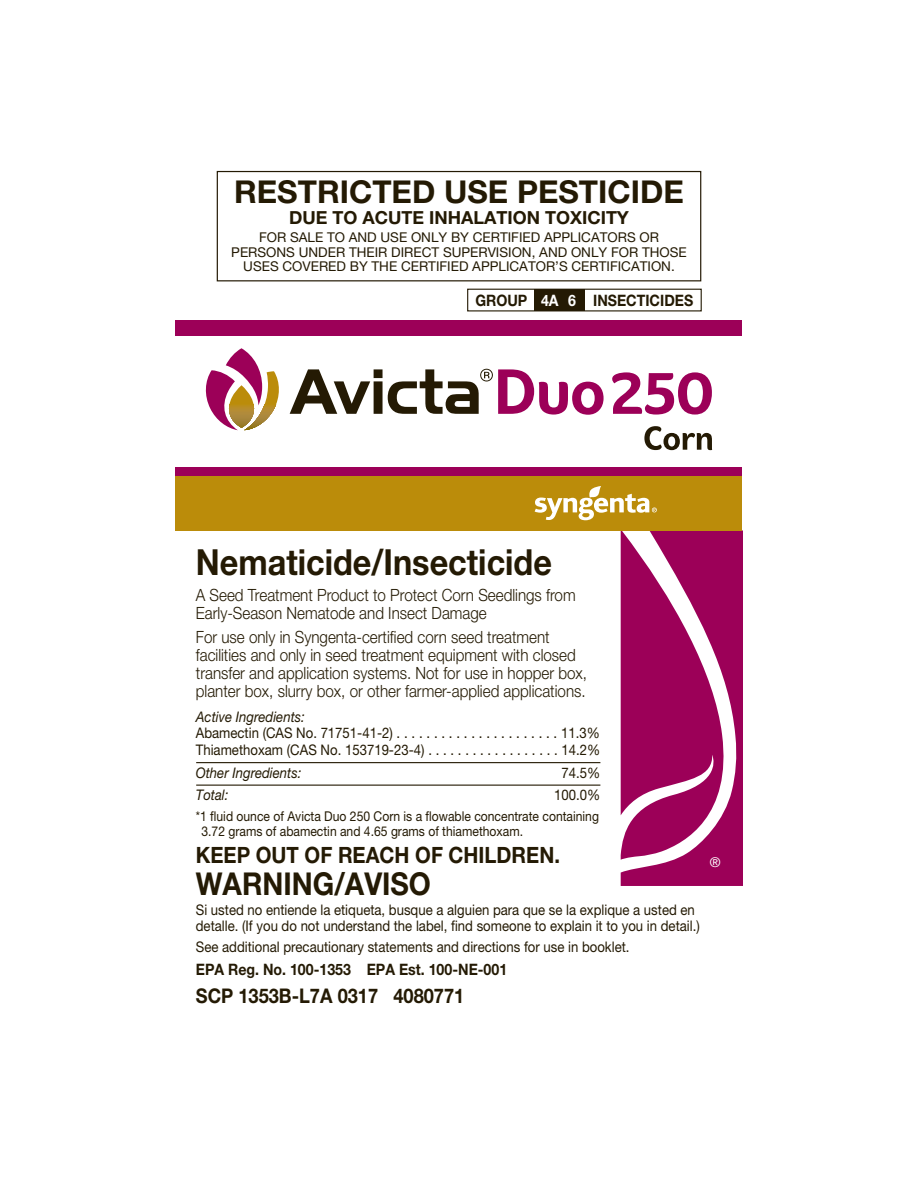
<style>
.page{position:relative;width:918px;height:1188px;background:#fff}
.page>*{position:absolute;margin:0;border:0;box-sizing:border-box;transform-origin:0 0}
.t1{font:700 36px "Helvetica Neue LT Pro";color:#241a04;scale:.9 1}
.t2{font:700 31.5px "Helvetica Neue LT Pro";color:#241a04}
.t3{font:700 31.5px "Helvetica Neue LT Pro";color:#241a04;scale:.9 1}
.t4{font:700 22.5px "Helvetica Neue LT Pro";color:#241a04;scale:.9 1}
.t5{font:700 20.25px "Helvetica Neue LT Pro";color:#241a04;scale:.9 1}
.t6{font:700 18px "Helvetica Neue LT Pro";color:#241a04}
.t7{font:300 16.8px/18px "Helvetica Neue LT Pro";color:#241a04;scale:.9 1}
.t8{font:700 15.75px "Helvetica Neue LT Pro";color:#241a04;scale:.9 1}
.t9{font:14.7px/17px "Helvetica Neue LT Pro";color:#241a04;scale:.9 1}
.t10{font:italic 14.7px "Helvetica Neue LT Pro";color:#241a04;scale:.9 1}
.t11{font:13.5px/14.5px "Helvetica Neue LT Pro";color:#241a04;text-align:center}
.t12{font:13.5px/15.8px "Helvetica Neue LT Pro";color:#241a04;scale:.9 1}
.t13{font:13.5px "Helvetica Neue LT Pro";color:#fff}
.s1{color:#fff}
</style>
<div class="page">
<div style="left:217px;top:171px;width:484px;height:110px;border:1px solid #241a04"></div>
<hr style="left:196px;top:762px;width:404px;height:1px;background:#241a04">
<hr style="left:196px;top:785px;width:404px;height:1px;background:#241a04">
<svg style="left:644px;top:426px;width:68px;height:24px"></svg>
<svg style="left:262px;top:371px;width:17px;height:34px"></svg>
<hr style="left:226px;top:405px;width:55px;height:1px;background:#bb8d14">
<hr style="left:226px;top:406px;width:55px;height:1px;background:#ba8d1c">
<hr style="left:226px;top:407px;width:55px;height:1px;background:#b98d22">
<hr style="left:226px;top:408px;width:55px;height:1px;background:#b88d29">
<hr style="left:226px;top:409px;width:55px;height:1px;background:#b78d2e">
<hr style="left:226px;top:410px;width:55px;height:1px;background:#b68d32">
<hr style="left:226px;top:411px;width:55px;height:1px;background:#b58c36">
<hr style="left:226px;top:412px;width:55px;height:1px;background:#b38c38">
<hr style="left:226px;top:413px;width:55px;height:1px;background:#b18b3a">
<hr style="left:226px;top:414px;width:55px;height:1px;background:#b08b3c">
<hr style="left:226px;top:415px;width:55px;height:1px;background:#ae893d">
<hr style="left:226px;top:416px;width:55px;height:1px;background:#ac893d">
<hr style="left:226px;top:417px;width:55px;height:1px;background:#aa873c">
<hr style="left:226px;top:418px;width:55px;height:1px;background:#a9873c">
<hr style="left:226px;top:419px;width:55px;height:1px;background:#a6853a">
<hr style="left:226px;top:420px;width:55px;height:1px;background:#a48338">
<hr style="left:226px;top:421px;width:55px;height:1px;background:#a28235">
<hr style="left:226px;top:422px;width:55px;height:1px;background:#a08032">
<hr style="left:226px;top:423px;width:55px;height:1px;background:#9d7e2e">
<hr style="left:226px;top:424px;width:55px;height:1px;background:#9b7c2a">
<hr style="left:226px;top:425px;width:55px;height:1px;background:#977a25">
<hr style="left:226px;top:426px;width:55px;height:1px;background:#95781f">
<hr style="left:226px;top:427px;width:55px;height:1px;background:#927619">
<hr style="left:226px;top:428px;width:55px;height:1px;background:#907311">
<hr style="left:226px;top:429px;width:55px;height:1px;background:#8c7105">
<hr style="left:226px;top:430px;width:55px;height:1px;background:#8a6f00">
<svg style="left:205px;top:348px;width:57px;height:82px"></svg>
<svg style="left:612px;top:372px;width:100px;height:43px"></svg>
<svg style="left:290px;top:369px;width:314px;height:46px"></svg>
<div style="left:467px;top:289px;width:235px;height:22px;border:1px solid #241a04"></div>
<div style="left:535px;top:289px;width:50px;height:22px;background:#241a04"></div>
<div style="left:176px;top:467px;width:566px;height:9px;background:#9c0058"></div>
<div style="left:176px;top:320px;width:566px;height:15px;background:#9c0058"></div>
<svg style="left:621px;top:530px;width:121px;height:356px"></svg>
<div style="left:176px;top:476px;width:566px;height:54px;background:#bb8c0a"></div>
<svg style="left:535px;top:486px;width:122px;height:34px"></svg>
<h2 class="t2" style="left:234px;top:180px;width:451px">RESTRICTED USE PESTICIDE</h2>
<p class="t6" style="left:289px;top:211px;width:341px">DUE TO ACUTE INHALATION TOXICITY</p>
<p class="t11" style="left:231px;top:231px;width:457px">FOR SALE TO AND USE ONLY BY CERTIFIED APPLICATORS OR<br>PERSONS UNDER THEIR DIRECT SUPERVISION, AND ONLY FOR THOSE<br>USES COVERED BY THE CERTIFIED APPLICATOR’S CERTIFICATION.</p>
<p class="t8" style="left:475px;top:294px;width:243px">GROUP <span class="s1">4A 6</span> INSECTICIDES</p>
<h1 class="t1" style="left:196px;top:550px;width:397px">Nematicide/Insecticide</h1>
<p class="t7" style="left:196px;top:588px;width:424px">A Seed Treatment Product to Protect Corn Seedlings from<br>Early-Season Nematode and Insect Damage</p>
<p class="t7" style="left:196px;top:629px;width:436px">For use only in Syngenta-certified corn seed treatment facilities and only in seed treatment equipment with closed transfer and application systems. Not for use in hopper box, planter box, slurry box, or other farmer-applied applications.</p>
<p class="t10" style="left:196px;top:711px;width:123px">Active Ingredients:</p>
<p class="t9" style="left:196px;top:726px;width:451px">Abamectin (CAS No. 71751-41-2) . . . . . . . . . . . . . . . . . . . . . . 11.3%<br>Thiamethoxam (CAS No. 153719-23-4) . . . . . . . . . . . . . . . . . . 14.2%</p>
<p class="t10" style="left:196px;top:767px;width:119px">Other Ingredients:</p>
<p class="t9" style="left:562px;top:765px;width:45px">74.5%</p>
<p class="t10" style="left:196px;top:790px;width:38px">Total:</p>
<p class="t9" style="left:554px;top:788px;width:53px">100.0%</p>
<p class="t12" style="left:201px;top:809px;width:443px;text-indent:-6px">*1 fluid ounce of Avicta Duo 250 Corn is a flowable concentrate containing<br>3.72 grams of abamectin and 4.65 grams of thiamethoxam.</p>
<h3 class="t4" style="left:196px;top:847px;width:406px">KEEP OUT OF REACH OF CHILDREN.</h3>
<h2 class="t3" style="left:196px;top:872px;width:263px">WARNING/AVISO</h2>
<p class="t9" style="left:196px;top:903px;width:561px;line-height:15.8px">Si usted no entiende la etiqueta, busque a alguien para que se la explique a usted en detalle. (If you do not understand the label, find someone to explain it to you in detail.)</p>
<p class="t9" style="left:196px;top:940px;width:483px">See additional precautionary statements and directions for use in booklet.</p>
<p class="t8" style="left:196px;top:963px;width:348px">EPA Reg. No. 100-1353 EPA Est. 100-NE-001</p>
<h3 class="t5" style="left:196px;top:988px;width:300px">SCP 1353B-L7A 0317 4080771</h3>
<p class="t13" style="left:710px;top:857px;width:12px">®</p>
</div>
